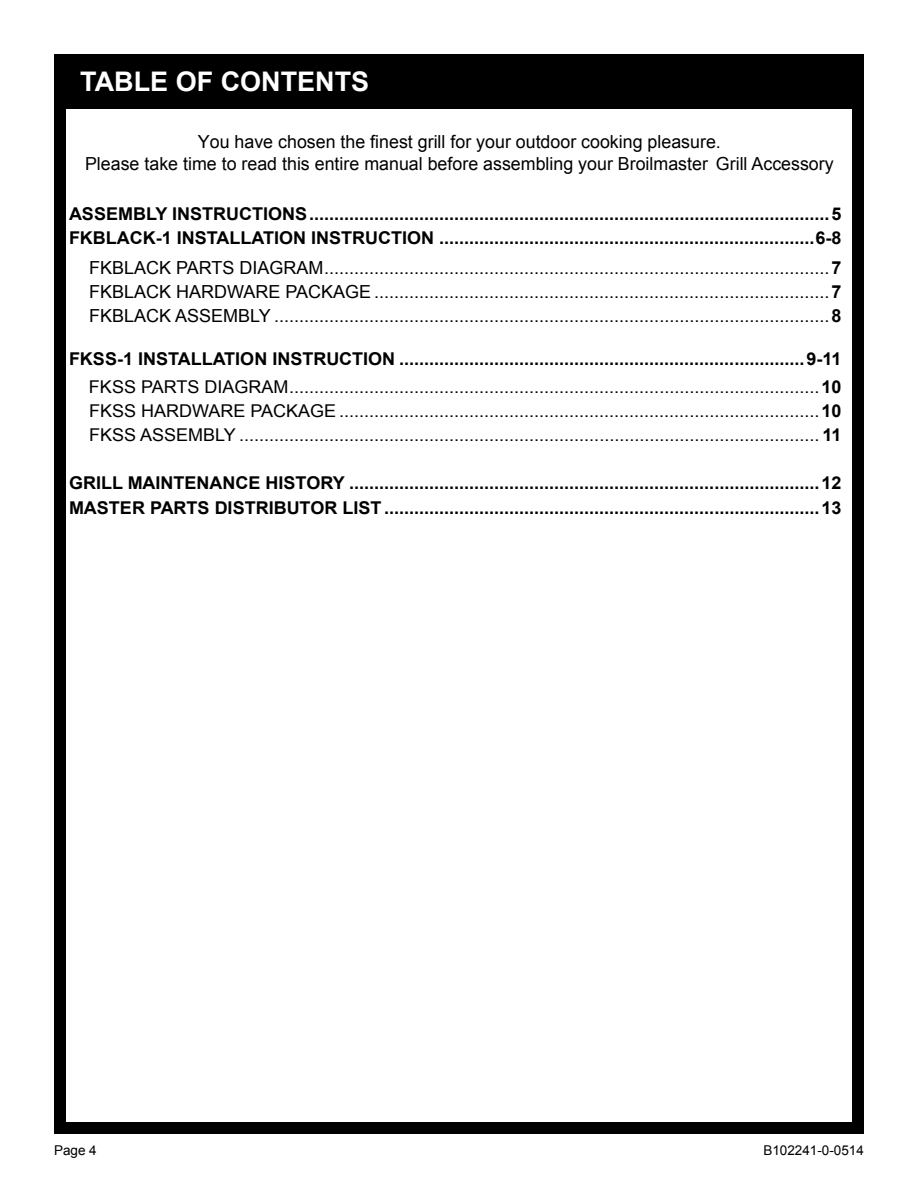
<style>
.page{position:relative;width:918px;height:1188px;background:#fff}
.page>*{position:absolute;margin:0;border:0;box-sizing:border-box;transform-origin:0 0}
.t1{font:700 27px "Arial";color:#fff}
.t2{font:18px/24px "Arial";color:#000;text-align:justify}
.t3{font:17.7px/28.5px "Arial";color:#000;text-align:right}
.t4{font:700 17.7px/24px "Arial";color:#000}
.t5{font:13.5px "Arial";color:#000}
.s1{font-weight:700}
</style>
<div class="page">
<div style="left:54px;top:54px;width:810px;height:1080px;border:12px solid #000"></div>
<div style="left:60px;top:54px;width:799px;height:54px;background:#000"></div>
<h1 class="t1" style="left:80px;top:63px;width:291px">TABLE OF CONTENTS</h1>
<p class="t2" style="left:85px;top:131px;width:750px;line-height:21.6px;text-align:center">You have chosen the finest grill for your outdoor cooking pleasure.<br>Please take time to read this entire manual before assembling your Broilmaster Grill Accessory</p>
<p class="t4" style="left:69px;top:203px;width:774px">ASSEMBLY INSTRUCTIONS........................................................................................................5<br>FKBLACK-1 INSTALLATION INSTRUCTION ...........................................................................6-8</p>
<p class="t2" style="left:89px;top:256px;width:754px">FKBLACK PARTS DIAGRAM.....................................................................................................<span class="s1">7<br></span>FKBLACK HARDWARE PACKAGE ...........................................................................................<span class="s1">7<br></span>FKBLACK ASSEMBLY ...............................................................................................................<span class="s1">8</span></p>
<p class="t3" style="left:69px;top:345px;width:774px"><span class="s1">FKSS-1 INSTALLATION INSTRUCTION .................................................................................9-11<br></span>FKSS PARTS DIAGRAM..........................................................................................................<span class="s1">10</span></p>
<p class="t3" style="left:89px;top:399px;width:754px;line-height:24px;text-align:left">FKSS HARDWARE PACKAGE ................................................................................................<span class="s1">10<br></span>FKSS ASSEMBLY .................................................................................................................... <span class="s1">11</span></p>
<p class="t4" style="left:69px;top:472px;width:774px">GRILL MAINTENANCE HISTORY ..............................................................................................12<br>MASTER PARTS DISTRIBUTOR LIST.......................................................................................13</p>
<p class="t5" style="left:54px;top:1142px;width:44px">Page 4</p>
<p class="t5" style="left:763px;top:1142px;width:102px">B102241-0-0514</p>
</div>
